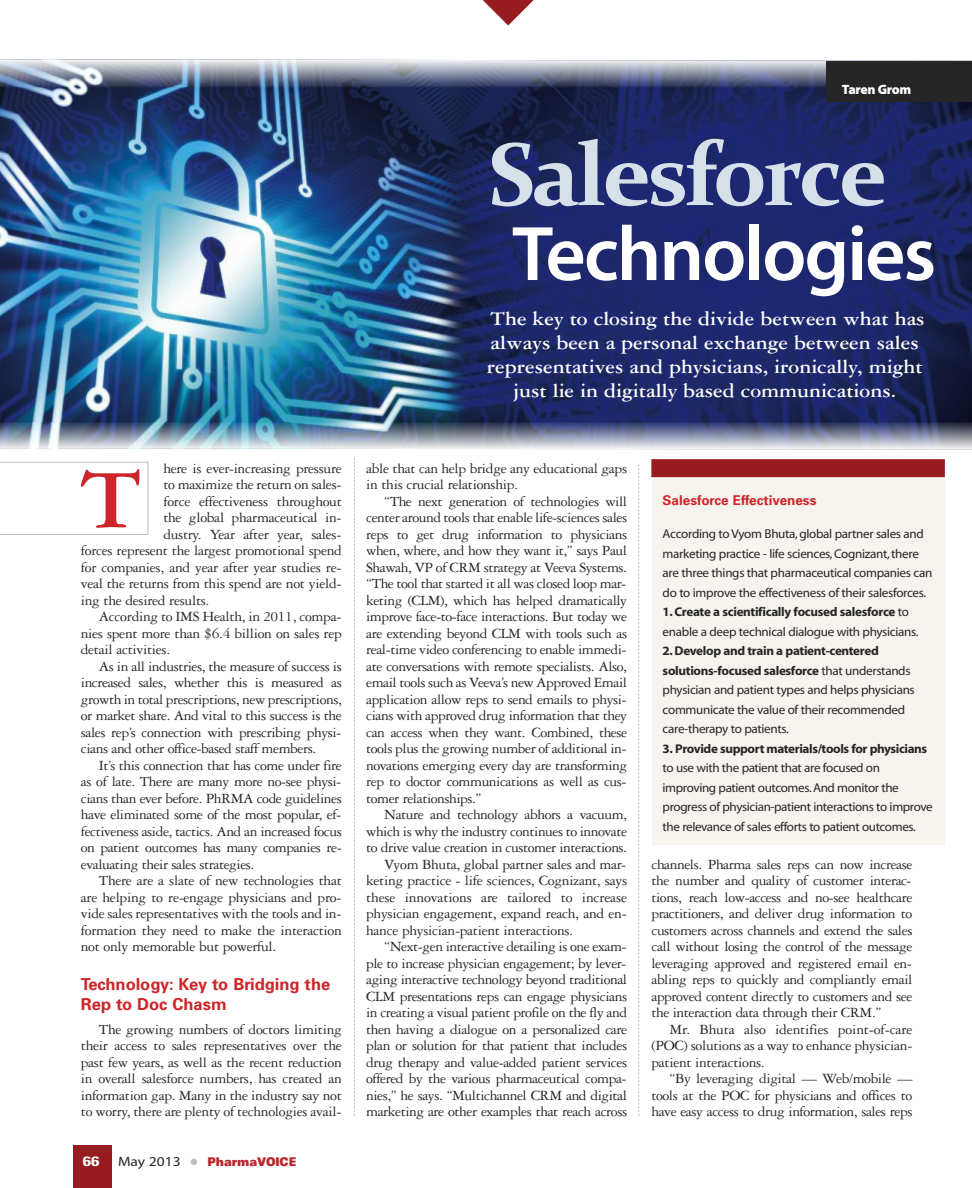
<style>
.page{position:relative;width:972px;height:1188px;background:#fff}
.page>*{position:absolute;margin:0;border:0;box-sizing:border-box;transform-origin:0 0}
.t1{font:700 90.6px "Garamond Three";color:#cc262b}
.t2{font:700 90px "Constantia";letter-spacing:-.04em;color:#d6e0e8}
.t3{font:78px "Myriad MM 565 wt 600 wd";letter-spacing:-.025em;color:#fff}
.t4{font:700 21px/24px "Garamond Three";color:#fff;text-align:center}
.t5{font:700 16.5px/19.5px "Univers";color:#cc262b}
.t6{font:15px/16.5px "Garamond Three";letter-spacing:-.03em;color:#272627;text-align:justify}
.t7{font:15px "Garamond Three";letter-spacing:-.01em;color:#272627}
.t8{font:700 13.5px "Univers";color:#cc262b}
.t9{font:13.5px "Myriad MM 830 wt 300 wd";letter-spacing:-.025em;color:#fff}
.t10{font:700 condensed 13.5px "Univers";color:#fff;scale:1.4 1}
.t11{font:12.75px/19.5px "Myriad MM 400 wt 600 wd";letter-spacing:-.025em;color:#272627}
.t12{font:12.75px/19.5px "Myriad MM 700 wt 600 wd";letter-spacing:-.025em;color:#272627}
.t13{font:900 expanded 12px "Univers";letter-spacing:-.01em;color:#bb262c;scale:.75 1}
.s1{font-family:"Myriad MM 400 wt 600 wd";font-weight:400;font-stretch:normal;font-size:13.5px;color:#272627}
.s2{color:#bebebe}
.s3{font-family:"Myriad MM 400 wt 600 wd"}
</style>
<div class="page">
<div style="left:73px;top:1145px;width:39px;height:43px;background:#961c20"></div>
<img style="left:0;top:87px;width:971px;height:335px">
<svg style="left:482px;top:0;width:52px;height:26px"></svg>
<svg style="left:0;top:462px;width:148px;height:73px"></svg>
<svg style="left:354px;top:458px;width:1px;height:658px"></svg>
<svg style="left:638px;top:464px;width:1px;height:652px"></svg>
<img style="left:0;top:422px;width:971px;height:28px">
<div style="left:652px;top:460px;width:293px;height:385px;background:#f7f4ef"></div>
<div style="left:651px;top:459px;width:294px;height:18px;background:#961c20"></div>
<img style="left:0;top:59px;width:971px;height:28px">
<div style="left:827px;top:61px;width:145px;height:41px;background:#272627"></div>
<hr style="left:971px;top:0;width:1px;height:1188px;background:#fff">
<p class="t6" style="left:163px;top:461px;width:180px">here is ever-increasing pressure</p>
<p class="t6" style="left:163px;top:478px;width:180px">to maximize the return on sales-</p>
<p class="t6" style="left:163px;top:494px;width:180px">force effectiveness throughout</p>
<p class="t6" style="left:163px;top:511px;width:180px">the global pharmaceutical in-</p>
<p class="t6" style="left:163px;top:527px;width:180px">dustry. Year after year, sales-</p>
<p class="t6" style="left:81px;top:544px;width:263px">forces represent the largest promotional spend</p>
<p class="t6" style="left:81px;top:560px;width:262px">for companies, and year after year studies re-</p>
<p class="t6" style="left:81px;top:577px;width:262px">veal the returns from this spend are not yield-</p>
<p class="t6" style="left:81px;top:593px;width:130px">ing the desired results.</p>
<p class="t6" style="left:99px;top:610px;width:244px">According to IMS Health, in 2011, compa-</p>
<p class="t6" style="left:81px;top:626px;width:262px">nies spent more than $6.4 billion on sales rep</p>
<p class="t6" style="left:81px;top:643px;width:91px">detail activities.</p>
<p class="t6" style="left:99px;top:659px;width:244px">As in all industries, the measure of success is</p>
<p class="t6" style="left:81px;top:676px;width:263px">increased sales, whether this is measured as</p>
<p class="t6" style="left:81px;top:692px;width:263px">growth in total prescriptions, new prescriptions,</p>
<p class="t6" style="left:81px;top:709px;width:263px">or market share. And vital to this success is the</p>
<p class="t6" style="left:81px;top:725px;width:262px">sales rep’s connection with prescribing physi-</p>
<p class="t6" style="left:81px;top:742px;width:237px">cians and other office-based staff members.</p>
<p class="t6" style="left:99px;top:758px;width:244px">It’s this connection that has come under fire</p>
<p class="t6" style="left:81px;top:775px;width:262px">as of late. There are many more no-see physi-</p>
<p class="t6" style="left:81px;top:791px;width:263px">cians than ever before. PhRMA code guidelines</p>
<p class="t6" style="left:81px;top:808px;width:262px">have eliminated some of the most popular, ef-</p>
<p class="t6" style="left:81px;top:824px;width:263px">fectiveness aside, tactics. And an increased focus</p>
<p class="t6" style="left:81px;top:841px;width:263px">on patient outcomes has many companies re-</p>
<p class="t6" style="left:81px;top:857px;width:175px">evaluating their sales strategies.</p>
<p class="t6" style="left:99px;top:874px;width:244px">There are a slate of new technologies that</p>
<p class="t6" style="left:81px;top:890px;width:262px">are helping to re-engage physicians and pro-</p>
<p class="t6" style="left:81px;top:907px;width:262px">vide sales representatives with the tools and in-</p>
<p class="t6" style="left:81px;top:923px;width:262px">formation they need to make the interaction</p>
<p class="t6" style="left:81px;top:940px;width:197px">not only memorable but powerful.</p>
<p class="t5" style="left:81px;top:976px;width:251px">Technology: Key to Bridging the<br>Rep to Doc Chasm</p>
<p class="t6" style="left:81px;top:1022px;width:263px;text-indent:18px">The growing numbers of doctors limiting their access to sales representatives over the past few years, as well as the recent reduction in overall salesforce numbers, has created an information gap. Many in the industry say not to worry, there are plenty of technologies avail-</p>
<h1 class="t1" style="left:81px;top:469px;width:62px">T</h1>
<p class="t10" style="left:83px;top:1156px;width:13px">66</p>
<p class="t13" style="left:118px;top:1157px;width:239px"><span class="s1">May 2013</span> <span class="s2">●</span> PharmaVOICE</p>
<p class="t9" style="left:842px;top:85px;width:71px">Taren Grom</p>
<h2 class="t2" style="left:488px;top:119px;width:401px">Salesforce</h2>
<h3 class="t3" style="left:512px;top:225px;width:425px">Technologies</h3>
<h3 class="t4" style="left:487px;top:309px;width:439px">The key to closing the divide between what has always been a personal exchange between sales representatives and physicians, ironically, might just lie in digitally based communications.</h3>
<p class="t6" style="left:366px;top:461px;width:263px">able that can help bridge any educational gaps in this crucial relationship.</p>
<p class="t6" style="left:366px;top:494px;width:263px;text-indent:18px">“The next generation of technologies will center around tools that enable life-sciences sales reps to get drug information to physicians when, where, and how they want it,” says Paul Shawah, VP of CRM strategy at Veeva Systems. “The tool that started it all was closed loop mar&shy;keting (CLM), which has helped dramatically improve face-to-face interactions. But today we are extending beyond CLM with tools such as real-time video conferencing to enable immedi&shy;ate conversations with remote specialists. Also, email tools such as Veeva’s new Approved Email application allow reps to send emails to physi&shy;cians with approved drug information that they can access when they want. Combined, these tools plus the growing number of additional in&shy;novations emerging every day are transforming rep to doctor communications as well as cus&shy;tomer relationships.”</p>
<p class="t6" style="left:384px;top:808px;width:244px">Nature and technology abhors a vacuum,</p>
<p class="t6" style="left:366px;top:824px;width:262px">which is why the industry continues to innovate</p>
<p class="t6" style="left:366px;top:841px;width:262px">to drive value creation in customer interactions.</p>
<p class="t6" style="left:384px;top:857px;width:244px">Vyom Bhuta, global partner sales and mar-</p>
<p class="t6" style="left:366px;top:874px;width:263px">keting practice - life sciences, Cognizant, says</p>
<p class="t7" style="left:366px;top:892px;width:263px">these innovations are tailored to increase</p>
<p class="t6" style="left:366px;top:907px;width:262px">physician engagement, expand reach, and en-</p>
<p class="t6" style="left:366px;top:923px;width:209px">hance physician-patient interactions.</p>
<p class="t6" style="left:384px;top:940px;width:244px">“Next-gen interactive detailing is one exam-</p>
<p class="t6" style="left:366px;top:956px;width:261px">ple to increase physician engagement; by lever-</p>
<p class="t6" style="left:366px;top:973px;width:263px">aging interactive technology beyond traditional</p>
<p class="t6" style="left:366px;top:989px;width:263px">CLM presentations reps can engage physicians</p>
<p class="t6" style="left:366px;top:1006px;width:262px">in creating a visual patient profile on the fly and</p>
<p class="t6" style="left:366px;top:1022px;width:262px">then having a dialogue on a personalized care</p>
<p class="t6" style="left:366px;top:1039px;width:263px">plan or solution for that patient that includes</p>
<p class="t6" style="left:366px;top:1055px;width:263px">drug therapy and value-added patient services</p>
<p class="t6" style="left:366px;top:1072px;width:262px">offered by the various pharmaceutical compa-</p>
<p class="t6" style="left:366px;top:1088px;width:263px">nies,” he says. “Multichannel CRM and digital</p>
<p class="t6" style="left:366px;top:1105px;width:263px">marketing are other examples that reach across</p>
<p class="t8" style="left:663px;top:495px;width:155px">Salesforce Effectiveness</p>
<p class="t11" style="left:663px;top:525px;width:271px">According to Vyom Bhuta,global partner sales and marketing practice - life sciences,Cognizant,there are three things that pharmaceutical companies can do to improve the effectiveness of their salesforces.</p>
<p class="t12" style="left:663px;top:603px;width:248px">1.Create a scientifically focused salesforce <span class="s3">to</span></p>
<p class="t11" style="left:663px;top:623px;width:257px">enable a deep technical dialogue with physicians.</p>
<p class="t12" style="left:663px;top:642px;width:249px">2.Develop and train a patient-centered solutions-focused salesforce <span class="s3">that understands</span></p>
<p class="t11" style="left:663px;top:681px;width:254px">physician and patient types and helps physicians communicate the value of their recommended care-therapy to patients.</p>
<p class="t12" style="left:663px;top:740px;width:266px">3. Provide support materials/tools for physicians</p>
<p class="t11" style="left:663px;top:759px;width:272px">to use with the patient that are focused on improving patient outcomes.And monitor the progress of physician-patient interactions to improve the relevance of sales efforts to patient outcomes.</p>
<p class="t6" style="left:651px;top:857px;width:263px">channels. Pharma sales reps can now increase the number and quality of customer interac&shy;tions, reach low-access and no-see healthcare practitioners, and deliver drug information to customers across channels and extend the sales call without losing the control of the message leveraging approved and registered email en&shy;abling reps to quickly and compliantly email approved content directly to customers and see the interaction data through their CRM.”</p>
<p class="t6" style="left:651px;top:1022px;width:263px;text-indent:18px">Mr. Bhuta also identifies point-of-care (POC) solutions as a way to enhance physician&shy;patient interactions.</p>
<p class="t6" style="left:651px;top:1072px;width:263px;text-indent:18px">“By leveraging digital — Web/mobile — tools at the POC for physicians and offices to have easy access to drug information, sales reps</p>
</div>
